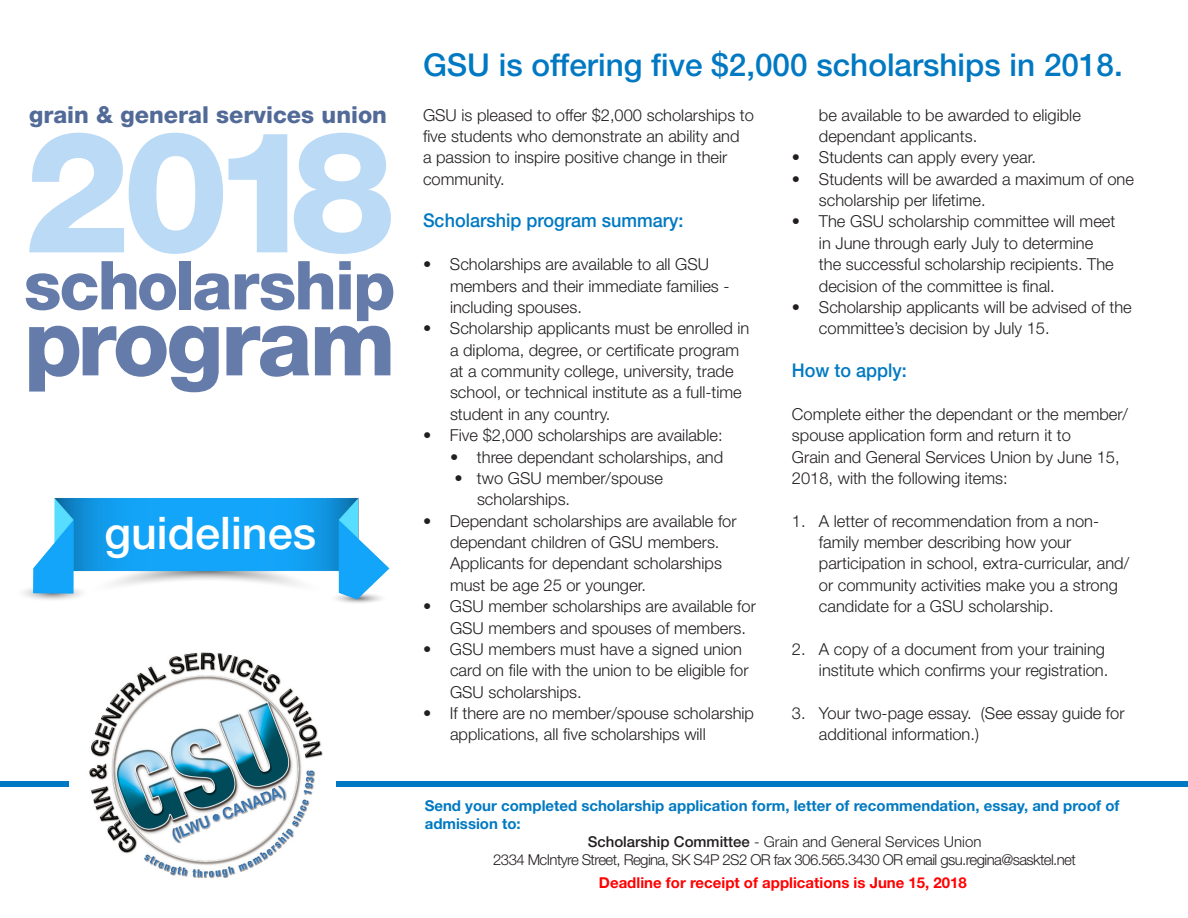
<style>
.page{position:relative;width:1188px;height:918px;background:#fff}
.page>*{position:absolute;margin:0;border:0;box-sizing:border-box;transform-origin:0 0}
.t1{font:800 169.5px "Helvetica Neue";color:#bbdaf6}
.t2{font:800 93px "Helvetica Neue";letter-spacing:-.03em;color:#657cab}
.t3{font:800 67.5px "Helvetica Neue";letter-spacing:-.03em;color:#657cab}
.t4{font:500 45px "Helvetica Neue";color:#fff}
.Headline{font:500 31.5px "Helvetica Neue";color:#0079c2}
.t5{font:800 23.4px "Helvetica Neue";color:#526a97}
.Blue_subhead{font:500 18.9px "Helvetica Neue";color:#0079c2;scale:.95 1}
.Body_text{font:300 16.5px/21.3px "Helvetica Neue";color:#231f20}
.t6{font:700 15px/18px "Helvetica Neue";color:#0079c2}
.t7{font:300 15px "Helvetica Neue";letter-spacing:-.04em;color:#231f20}
.t8{font:300 15px "Helvetica Neue";color:#231f20}
.t9{font:700 15px "Helvetica Neue";color:#f00}
.s1{font-weight:500}
</style>
<div class="page">
<div style="left:0;top:781px;width:1188px;height:5px;background:#0079c2"></div>
<img style="left:70px;top:652px;width:265px;height:226px">
<img style="left:23px;top:498px;width:367px;height:105px">
<p class="t5" style="left:29px;top:101px;width:359px">grain &amp; general services union</p>
<p class="t1" style="left:24px;top:91px;width:373px">2018</p>
<p class="t3" style="left:24px;top:245px;width:373px">scholarship</p>
<p class="t2" style="left:24px;top:287px;width:373px">program</p>
<p class="t4" style="left:104px;top:506px;width:213px">guidelines</p>
<p class="Headline" style="left:423px;top:46px;width:701px">GSU is offering five $2,000 scholarships in 2018.</p>
<p class="Body_text" style="left:423px;top:104px;width:333px">GSU is pleased to offer $2,000 scholarships to five students who demonstrate an ability and<br>a passion to inspire positive change in their community.</p>
<p class="Blue_subhead" style="left:423px;top:210px;width:276px">Scholarship program summary:</p>
<p class="Body_text" style="left:450px;top:253px;width:281px;text-indent:-27px">• Scholarships are available to all GSU members and their immediate families - including spouses.</p>
<p class="Body_text" style="left:450px;top:318px;width:301px;text-indent:-27px">• Scholarship applicants must be enrolled in a diploma, degree, or certificate program at a community college, university, trade school, or technical institute as a full-time student in any country.</p>
<p class="Body_text" style="left:423px;top:424px;width:301px">• Five $2,000 scholarships are available:</p>
<p class="Body_text" style="left:450px;top:446px;width:275px">• three dependant scholarships, and</p>
<p class="Body_text" style="left:477px;top:467px;width:188px;text-indent:-22px">• two GSU member/spouse scholarships.</p>
<p class="Body_text" style="left:450px;top:510px;width:288px;text-indent:-27px">• Dependant scholarships are available for dependant children of GSU members.<br>Applicants for dependant scholarships must be age 25 or younger.</p>
<p class="Body_text" style="left:450px;top:595px;width:307px;text-indent:-27px">• GSU member scholarships are available for<br>GSU members and spouses of members.</p>
<p class="Body_text" style="left:450px;top:638px;width:300px;text-indent:-27px">• GSU members must have a signed union card on file with the union to be eligible for<br>GSU scholarships.</p>
<p class="Body_text" style="left:450px;top:702px;width:306px;text-indent:-27px">• If there are no member/spouse scholarship applications, all five scholarships will</p>
<p class="Body_text" style="left:819px;top:104px;width:263px">be available to be awarded to eligible dependant applicants.</p>
<p class="Body_text" style="left:792px;top:147px;width:246px">• Students can apply every year.</p>
<p class="Body_text" style="left:819px;top:168px;width:317px;text-indent:-27px">• Students will be awarded a maximum of one scholarship per lifetime.</p>
<p class="Body_text" style="left:819px;top:211px;width:298px;text-indent:-27px">• The GSU scholarship committee will meet in June through early July to determine the successful scholarship recipients. The decision of the committee is final.</p>
<p class="Body_text" style="left:819px;top:296px;width:314px;text-indent:-27px">• Scholarship applicants will be advised of the committee’s decision by July 15.</p>
<p class="Blue_subhead" style="left:792px;top:359px;width:123px">How to apply:</p>
<p class="Body_text" style="left:792px;top:403px;width:338px">Complete either the dependant or the member/ spouse application form and return it to<br>Grain and General Services Union by June 15, 2018, with the following items:</p>
<p class="Body_text" style="left:819px;top:510px;width:312px;text-indent:-27px">1. A letter of recommendation from a non&shy;family member describing how your participation in school, extra-curricular, and/ or community activities make you a strong candidate for a GSU scholarship.</p>
<p class="Body_text" style="left:792px;top:638px;width:318px;text-align:right">2. A copy of a document from your training institute which confirms your registration.</p>
<p class="Body_text" style="left:819px;top:702px;width:307px;text-indent:-27px">3. Your two-page essay. (See essay guide for additional information.)</p>
<p class="t6" style="left:425px;top:797px;width:696px">Send your completed scholarship application form, letter of recommendation, essay, and proof of admission to:</p>
<p class="t8" style="left:588px;top:833px;width:395px"><span class="s1">Scholarship Committee</span> - Grain and General Services Union</p>
<p class="t7" style="left:493px;top:851px;width:584px">2334 McIntyre Street, Regina, SK S4P 2S2 OR fax 306.565.3430 OR email gsu.regina@sasktel.net</p>
<p class="t9" style="left:599px;top:873px;width:370px">Deadline for receipt of applications is June 15, 2018</p>
</div>
